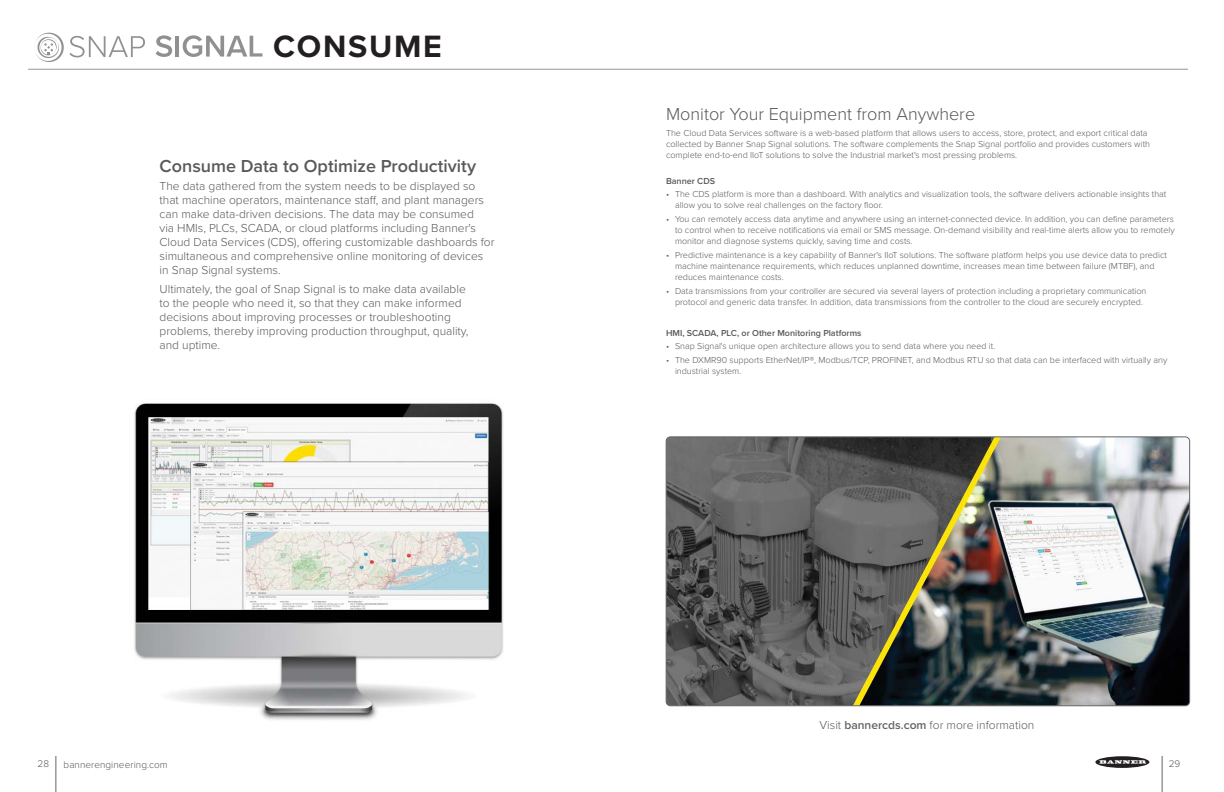
<style>
.page{position:relative;width:1224px;height:792px;background:#fff}
.page>*{position:absolute;margin:0;border:0;box-sizing:border-box;transform-origin:0 0}
.t1{font:700 32px "Proxima Nova";letter-spacing:.055em;color:#231f20}
.t2{font:600 18px "Proxima Nova";color:#58595b}
.t3{font:300 18px "Proxima Nova";color:#58595b}
.t4{font:300 12px/14px "Proxima Nova";color:#58595b}
.t5{font:300 10px "Proxima Nova";letter-spacing:.005em;color:#58595b}
.t6{font:300 9px/11px "Proxima Nova";color:#58595b}
.t7{font:600 9px "Proxima Nova";color:#58595b}
.s1{font-weight:600;color:#636466}
</style>
<div class="page">
<div style="left:1095px;top:756px;width:54px;height:12px;background:#231f20;border-radius:50%"></div>
<svg style="left:1099px;top:760px;width:47px;height:4px"></svg>
<hr style="left:56px;top:756px;width:1px;height:36px;background:#636466">
<hr style="left:1162px;top:756px;width:1px;height:36px;background:#636466">
<img style="left:134px;top:403px;width:370px;height:317px">
<hr style="left:28px;top:69px;width:1160px;height:1px;background:#939598">
<svg style="left:70px;top:36px;width:75px;height:21px"></svg>
<svg style="left:156px;top:35px;width:16px;height:22px"></svg>
<hr style="left:176px;top:36px;width:3px;height:21px;background:#231f20">
<svg style="left:183px;top:35px;width:79px;height:22px"></svg>
<svg style="left:36px;top:33px;width:28px;height:29px"></svg>
<img style="left:666px;top:437px;width:524px;height:269px">
<div style="left:666px;top:437px;width:524px;height:269px;border:1px solid #636466;border-radius:4px"></div>
<h1 class="t1" style="left:273px;top:22px;width:170px">CONSUME</h1>
<h2 class="t2" style="left:160px;top:152px;width:318px">Consume Data to Optimize Productivity</h2>
<p class="t4" style="left:160px;top:179px;width:337px">The data gathered from the system needs to be displayed so that machine operators, maintenance staff, and plant managers can make data-driven decisions. The data may be consumed<br>via HMIs, PLCs, SCADA, or cloud platforms including Banner's Cloud Data Services (CDS), offering customizable dashboards for simultaneous and comprehensive online monitoring of devices in Snap Signal systems.</p>
<p class="t4" style="left:160px;top:281px;width:311px">Ultimately, the goal of Snap Signal is to make data available to the people who need it, so that they can make informed decisions about improving processes or troubleshooting problems, thereby improving production throughput, quality, and uptime.</p>
<h2 class="t3" style="left:666px;top:101px;width:311px">Monitor Your Equipment from Anywhere</h2>
<p class="t6" style="left:666px;top:127px;width:486px">The Cloud Data Services software is a web-based platform that allows users to access, store, protect, and export critical data collected by Banner Snap Signal solutions. The software complements the Snap Signal portfolio and provides customers with complete end-to-end IIoT solutions to solve the Industrial market's most pressing problems.</p>
<p class="t7" style="left:666px;top:174px;width:51px">Banner CDS</p>
<p class="t6" style="left:675px;top:188px;width:493px;text-indent:-9px">• The CDS platform is more than a dashboard. With analytics and visualization tools, the software delivers actionable insights that allow you to solve real challenges on the factory floor.</p>
<p class="t6" style="left:675px;top:213px;width:501px;text-align:justify;text-indent:-9px">• You can remotely access data anytime and anywhere using an internet-connected device. In addition, you can define parameters to control when to receive notifications via email or SMS message. On-demand visibility and real-time alerts allow you to remotely monitor and diagnose systems quickly, saving time and costs.</p>
<p class="t6" style="left:675px;top:249px;width:493px;text-indent:-9px">• Predictive maintenance is a key capability of Banner's IIoT solutions. The software platform helps you use device data to predict machine maintenance requirements, which reduces unplanned downtime, increases mean time between failure (MTBF), and reduces maintenance costs.</p>
<p class="t6" style="left:675px;top:285px;width:473px;text-indent:-9px">• Data transmissions from your controller are secured via several layers of protection including a proprietary communication protocol and generic data transfer. In addition, data transmissions from the controller to the cloud are securely encrypted.</p>
<p class="t7" style="left:666px;top:326px;width:197px">HMI, SCADA, PLC, or Other Monitoring Platforms</p>
<p class="t6" style="left:666px;top:340px;width:331px">• Snap Signal's unique open architecture allows you to send data where you need it.</p>
<p class="t6" style="left:675px;top:354px;width:494px;text-indent:-9px">• The DXMR90 supports EtherNet/IP®, Modbus/TCP, PROFINET, and Modbus RTU so that data can be interfaced with virtually any industrial system.</p>
<h3 class="t4" style="left:820px;top:717px;width:216px">Visit <span class="s1">bannercds.com</span> for more information</h3>
<p class="t5" style="left:38px;top:756px;width:13px">28</p>
<p class="t5" style="left:64px;top:757px;width:106px">bannerengineering.com</p>
<p class="t5" style="left:1169px;top:756px;width:13px">29</p>
</div>
